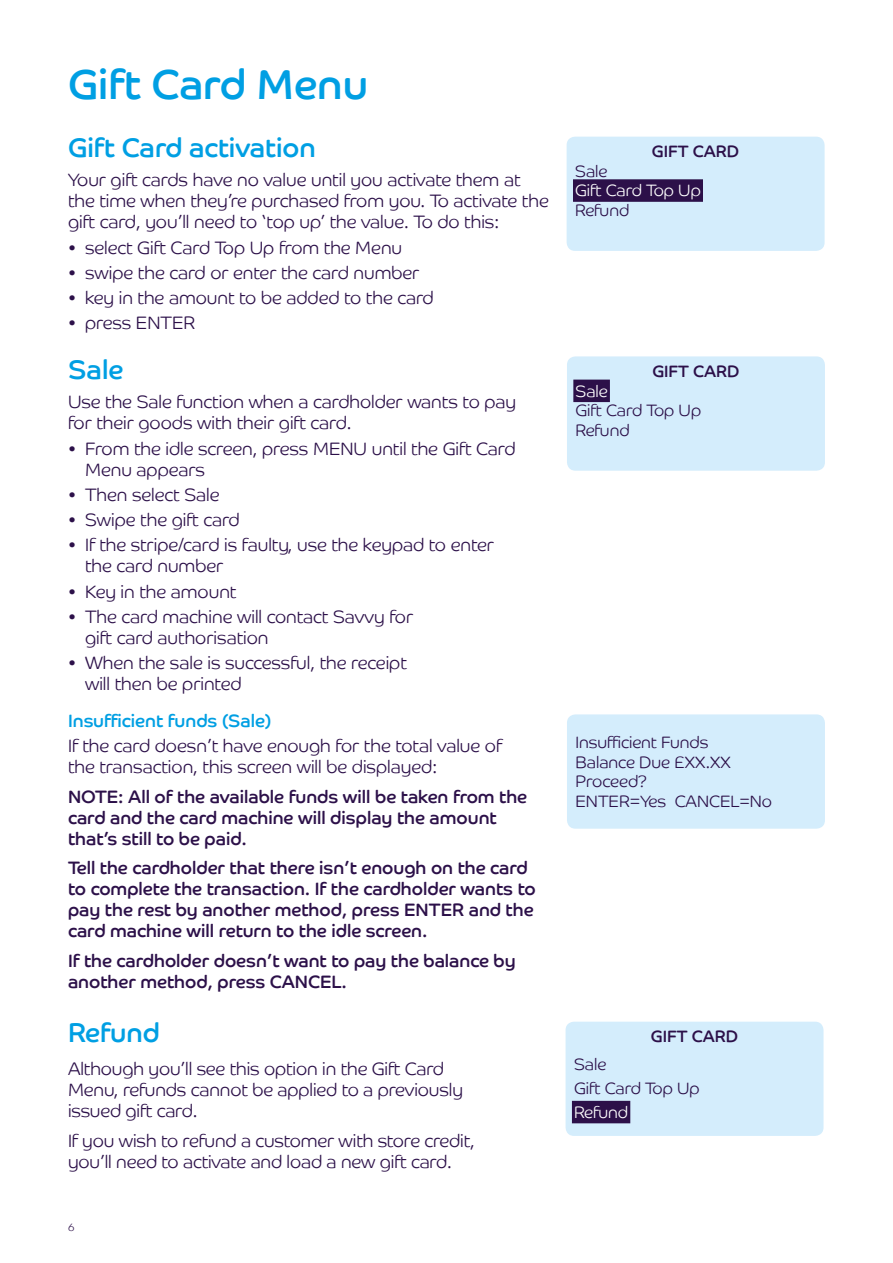
<style>
.page{position:relative;width:893px;height:1263px;background:#fff}
.page>*{position:absolute;margin:0;border:0;box-sizing:border-box;transform-origin:0 0}
.t1{font:42px "Barclaycard Co";color:#009fe3}
.t2{font:27px "Barclaycard Co";color:#009fe3}
.t3{font:18px/21px "Barclaycard Co Lt";color:#2c1049}
.t4{font:18px/21px "Barclaycard Co";color:#2c1049}
.t5{font:18px "Barclaycard Co";color:#009fe3}
.t6{font:16.5px/19.5px "Barclaycard Co Lt";color:#2c1049}
.t7{font:16.5px "Barclaycard Co";color:#2c1049}
.t8{font:16.5px "Barclaycard Co Lt";color:#fff}
.t9{font:10.5px "Barclaycard Co Lt";color:#2c1049}
</style>
<div class="page">
<div style="left:567px;top:137px;width:258px;height:114px;background:#d4edfc;border-radius:9px"></div>
<div style="left:573px;top:179px;width:130px;height:23px;background:#2c1049"></div>
<div style="left:567px;top:356px;width:258px;height:115px;background:#d4edfc;border-radius:9px"></div>
<div style="left:573px;top:380px;width:37px;height:22px;background:#2c1049"></div>
<div style="left:567px;top:714px;width:258px;height:115px;background:#d4edfc;border-radius:9px"></div>
<div style="left:566px;top:1022px;width:257px;height:114px;background:#d4edfc;border-radius:9px"></div>
<div style="left:572px;top:1101px;width:58px;height:22px;background:#2c1049"></div>
<h1 class="t1" style="left:68px;top:59px;width:302px">Gift Card Menu</h1>
<h2 class="t2" style="left:68px;top:131px;width:249px">Gift Card activation</h2>
<p class="t3" style="left:68px;top:169px;width:482px">Your gift cards have no value until you activate them at the time when they’re purchased from you. To activate the gift card, you’ll need to ‘top up’ the value. To do this:</p>
<p class="t3" style="left:68px;top:237px;width:336px">• select Gift Card Top Up from the Menu</p>
<p class="t3" style="left:68px;top:262px;width:353px">• swipe the card or enter the card number</p>
<p class="t3" style="left:68px;top:287px;width:367px">• key in the amount to be added to the card</p>
<p class="t3" style="left:68px;top:312px;width:129px">• press ENTER</p>
<h2 class="t2" style="left:68px;top:353px;width:57px">Sale</h2>
<p class="t3" style="left:68px;top:391px;width:450px">Use the Sale function when a cardholder wants to pay for their goods with their gift card.</p>
<p class="t3" style="left:85px;top:438px;width:432px;text-indent:-17px">• From the idle screen, press MENU until the Gift Card<br>Menu appears</p>
<p class="t3" style="left:68px;top:484px;width:153px">• Then select Sale</p>
<p class="t3" style="left:68px;top:509px;width:173px">• Swipe the gift card</p>
<p class="t3" style="left:85px;top:534px;width:410px;text-indent:-17px">• If the stripe/card is faulty, use the keypad to enter the card number</p>
<p class="t3" style="left:68px;top:581px;width:170px">• Key in the amount</p>
<p class="t3" style="left:85px;top:606px;width:330px;text-indent:-17px">• The card machine will contact Savvy for gift card authorisation</p>
<p class="t3" style="left:85px;top:652px;width:323px;text-indent:-17px">• When the sale is successful, the receipt will then be printed</p>
<p class="t5" style="left:68px;top:710px;width:205px">Insufficient funds (Sale)</p>
<p class="t3" style="left:68px;top:735px;width:435px">If the card doesn’t have enough for the total value of the transaction, this screen will be displayed:</p>
<p class="t4" style="left:68px;top:786px;width:461px">NOTE: All of the available funds will be taken from the card and the card machine will display the amount that’s still to be paid.</p>
<p class="t4" style="left:68px;top:857px;width:469px">Tell the cardholder that there isn’t enough on the card to complete the transaction. If the cardholder wants to pay the rest by another method, press ENTER and the card machine will return to the idle screen.</p>
<p class="t4" style="left:68px;top:950px;width:449px">If the cardholder doesn’t want to pay the balance by another method, press CANCEL.</p>
<h2 class="t2" style="left:68px;top:1016px;width:93px">Refund</h2>
<p class="t3" style="left:68px;top:1058px;width:397px">Although you’ll see this option in the Gift Card<br>Menu, refunds cannot be applied to a previously issued gift card.</p>
<p class="t3" style="left:68px;top:1130px;width:408px">If you wish to refund a customer with store credit, you’ll need to activate and load a new gift card.</p>
<p class="t9" style="left:68px;top:1221px;width:8px">6</p>
<p class="t7" style="left:652px;top:142px;width:89px">GIFT CARD</p>
<p class="t6" style="left:575px;top:161px;width:34px">Sale</p>
<p class="t8" style="left:575px;top:181px;width:127px">Gift Card Top Up</p>
<p class="t6" style="left:575px;top:200px;width:56px">Refund</p>
<p class="t7" style="left:652px;top:361px;width:89px">GIFT CARD</p>
<p class="t8" style="left:575px;top:381px;width:34px">Sale</p>
<p class="t6" style="left:575px;top:400px;width:127px">Gift Card Top Up<br>Refund</p>
<p class="t6" style="left:575px;top:733px;width:198px">Insufficient Funds<br>Balance Due £XX.XX<br>Proceed?<br>ENTER=Yes CANCEL=No</p>
<p class="t7" style="left:651px;top:1027px;width:89px">GIFT CARD</p>
<p class="t6" style="left:574px;top:1052px;width:127px;line-height:23.7px">Sale<br>Gift Card Top Up</p>
<p class="t8" style="left:574px;top:1102px;width:56px">Refund</p>
</div>
